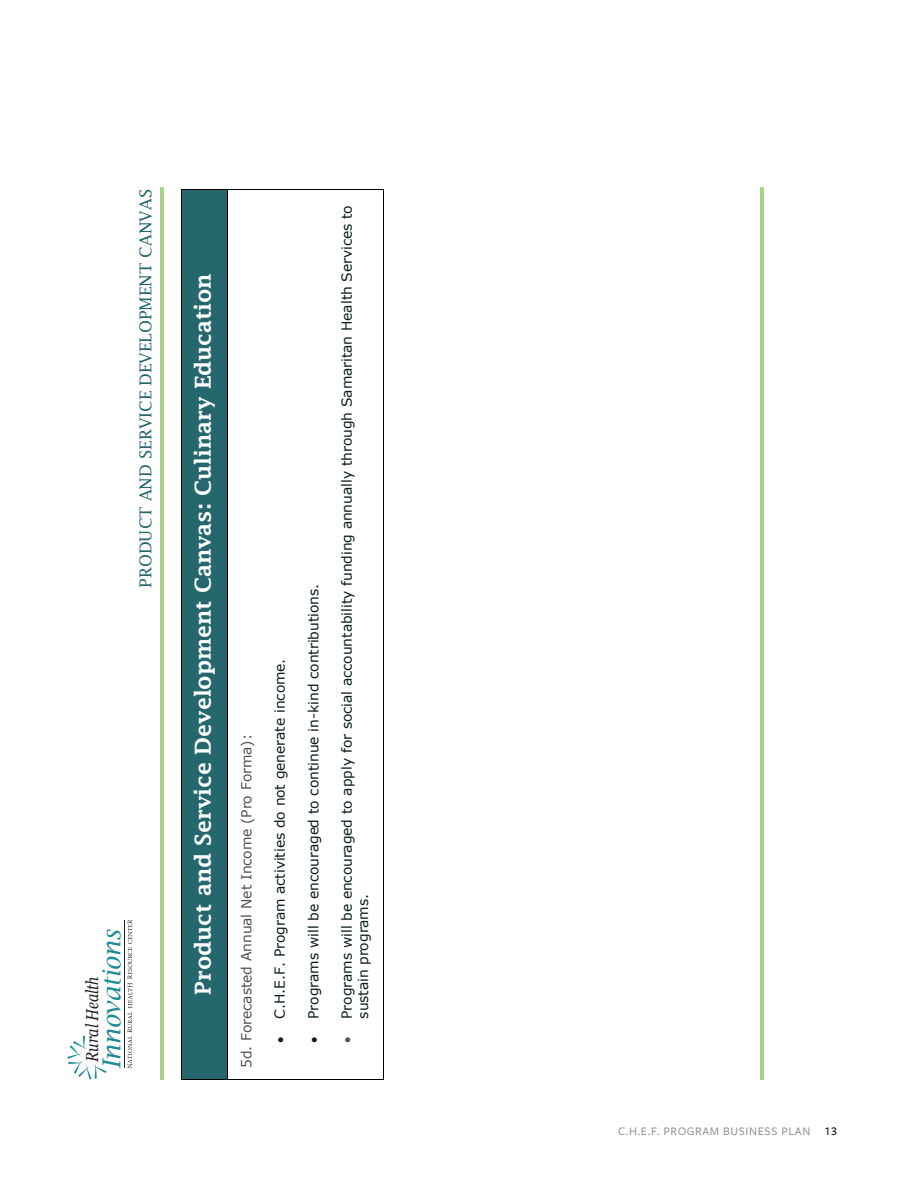
<style>
.page{position:relative;width:918px;height:1188px;background:#fff}
.page>*{position:absolute;margin:0;border:0;box-sizing:border-box;transform-origin:0 0}
.t1{font:italic 24.9px "Lucida Bright";color:#1e8d93}
.t2{font:600 22.05px "Lucida Fax";letter-spacing:-.005em;color:#fff}
.t3{font:italic 17.25px "Georgia";color:#221f1f;scale:.84 1}
.t4{font:16.5px "Lucida Fax";color:#25676c}
.t5{font:13.8px/16.5px "Verdana";letter-spacing:-.005em;color:#0a1d1e}
.t6{font:13.8px "Verdana";letter-spacing:-.005em;color:#505152}
.t7{font:500 12px "Freight Sans Pro";letter-spacing:.05em;color:#939597}
.s1{color:#505152}
.s2{color:#000}
</style>
<div class="page">
<hr style="left:160px;top:187px;width:4px;height:893px;background:#a9d189">
<hr style="left:760px;top:187px;width:4px;height:893px;background:#a9d189">
<svg style="left:68px;top:1036px;width:39px;height:43px"></svg>
<svg style="left:128px;top:920px;width:4px;height:148px"></svg>
<hr style="left:124px;top:921px;width:1px;height:147px;background:#221f1f">
<div style="left:183px;top:200px;width:32px;height:868px;background:#25676c"></div>
<hr style="left:181px;top:190px;width:1px;height:889px;background:#000">
<hr style="left:182px;top:190px;width:1px;height:889px;background:#25676c">
<div style="left:215px;top:189px;width:12px;height:890px;background:#25676c"></div>
<hr style="left:183px;top:1079px;width:44px;height:1px;background:#000">
<hr style="left:183px;top:189px;width:44px;height:1px;background:#000">
<hr style="left:227px;top:190px;width:1px;height:889px;background:#000">
<hr style="left:238px;top:1079px;width:145px;height:1px;background:#000">
<hr style="left:383px;top:190px;width:1px;height:889px;background:#000">
<hr style="left:238px;top:189px;width:145px;height:1px;background:#000">
<p class="t4" style="left:136px;top:588px;width:400px;rotate:-90deg">PRODUCT AND SERVICE DEVELOPMENT CANVAS</p>
<h1 class="t1" style="left:97px;top:1069px;width:141px;rotate:-90deg">Innovations</h1>
<p class="t3" style="left:80px;top:1062px;width:103px;rotate:-90deg">Rural Health</p>
<h2 class="t2" style="left:190px;top:995px;width:723px;rotate:-90deg">Product and Service Development Canvas: Culinary Education</h2>
<p class="t6" style="left:237px;top:1068px;width:336px;rotate:-90deg">5d. Forecasted Annual Net Income (Pro Forma):</p>
<p class="t5" style="left:271px;top:1043px;width:386px;rotate:-90deg">• C.H.E.F. Program activities do not generate income.</p>
<p class="t5" style="left:305px;top:1043px;width:461px;rotate:-90deg">• Programs will be encouraged to continue in-kind contributions.</p>
<p class="t5" style="left:338px;top:1019px;width:815px;text-indent:-25px;rotate:-90deg"><span class="s1">•</span> Programs will be encouraged to apply for social accountability funding annually through Samaritan Health Services to sustain programs.</p>
<p class="t7" style="left:618px;top:1123px;width:220px">C.H.E.F. PROGRAM BUSINESS PLAN <span class="s2">13</span></p>
</div>
